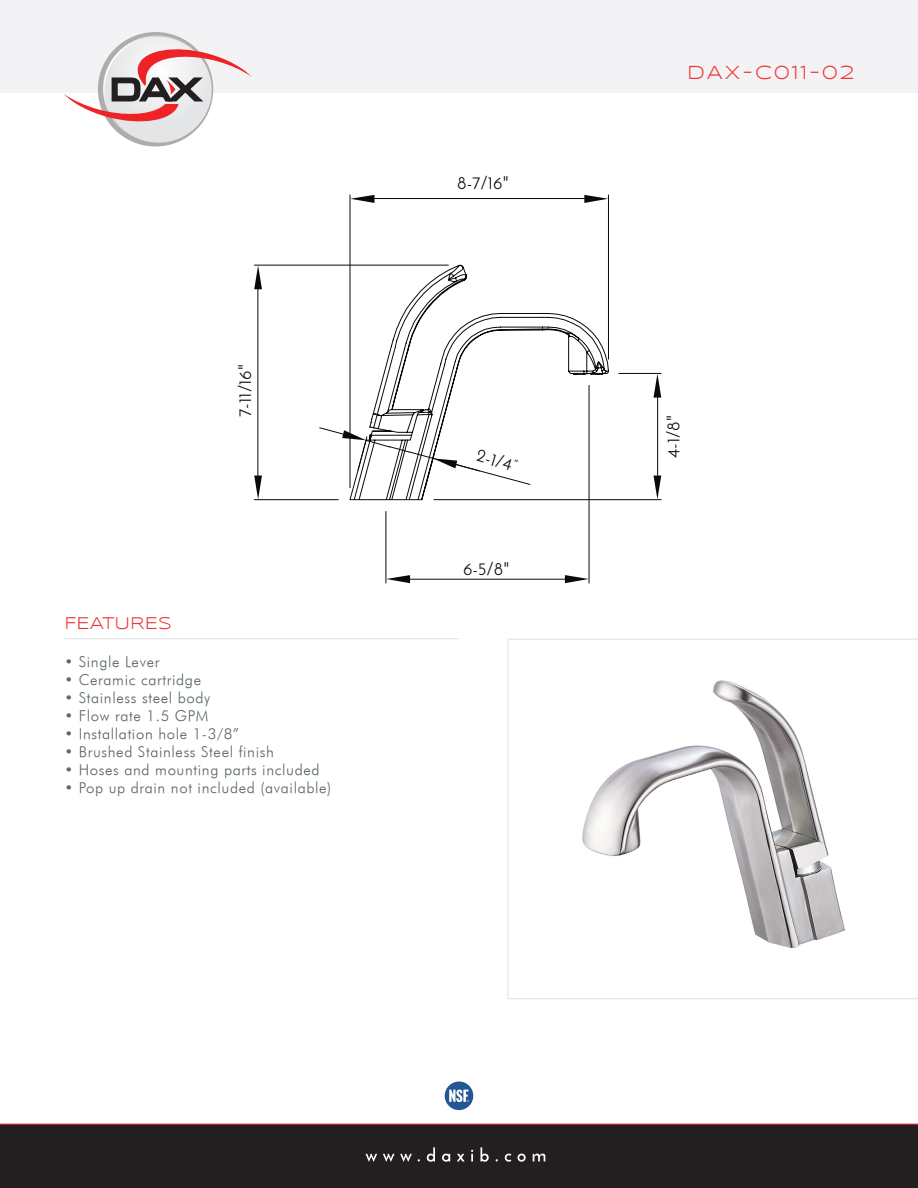
<style>
.page{position:relative;width:918px;height:1188px;background:#fff}
.page>*{position:absolute;margin:0;border:0;box-sizing:border-box;transform-origin:0 0}
.t1{font:19.5px "Syncopate";letter-spacing:.1em;color:#ee3434}
.t2{font:17.7px "Josefin Sans";color:#0c090e}
.t3{font:17.55px "Syncopate";color:#ee3434}
.t4{font:italic 15px "Futura";letter-spacing:.04em;color:#5b666c}
</style>
<div class="page">
<div style="left:0;top:0;width:918px;height:144px;background:#f3f3f5"></div>
<div style="left:0;top:1124px;width:918px;height:64px;background:#231f20"></div>
<hr style="left:0;top:1124px;width:918px;height:1px;background:#ee2325">
<svg style="left:196px;top:1124px;width:526px;height:38px"></svg>
<hr style="left:64px;top:638px;width:395px;height:1px;background:#e2e4e7">
<svg style="left:507px;top:639px;width:411px;height:360px"></svg>
<img style="left:556px;top:656px;width:318px;height:317px">
<div style="left:0;top:93px;width:918px;height:83px;background:#fff"></div>
<svg style="left:64px;top:36px;width:187px;height:107px"></svg>
<svg style="left:445px;top:1082px;width:28px;height:28px"></svg>
<svg style="left:349px;top:194px;width:260px;height:307px"></svg>
<svg style="left:584px;top:195px;width:24px;height:8px"></svg>
<svg style="left:350px;top:195px;width:24px;height:8px"></svg>
<hr style="left:571px;top:373px;width:36px;height:1px;background:#0c090e">
<hr style="left:589px;top:385px;width:1px;height:198px;background:#0c090e">
<hr style="left:386px;top:511px;width:1px;height:72px;background:#0c090e">
<hr style="left:410px;top:579px;width:155px;height:1px;background:#0c090e">
<svg style="left:565px;top:575px;width:24px;height:8px"></svg>
<svg style="left:386px;top:575px;width:24px;height:8px"></svg>
<hr style="left:350px;top:499px;width:72px;height:1px;background:#0c090e">
<hr style="left:619px;top:373px;width:42px;height:1px;background:#0c090e">
<hr style="left:434px;top:499px;width:227px;height:1px;background:#0c090e">
<hr style="left:657px;top:397px;width:1px;height:79px;background:#0c090e">
<svg style="left:654px;top:374px;width:7px;height:24px"></svg>
<svg style="left:654px;top:476px;width:7px;height:23px"></svg>
<hr style="left:254px;top:499px;width:84px;height:1px;background:#0c090e">
<hr style="left:254px;top:265px;width:194px;height:1px;background:#0c090e">
<hr style="left:258px;top:289px;width:1px;height:187px;background:#0c090e">
<svg style="left:254px;top:476px;width:8px;height:23px"></svg>
<svg style="left:254px;top:265px;width:8px;height:24px"></svg>
<svg style="left:319px;top:427px;width:212px;height:62px"></svg>
<p class="t2" style="left:234px;top:417px;width:54px;rotate:-90deg">7-11/16"</p>
<p class="t3" style="left:64px;top:613px;width:109px">FEATURES</p>
<p class="t4" style="left:64px;top:653px;width:97px">• Single Lever</p>
<p class="t4" style="left:64px;top:671px;width:138px">• Ceramic cartridge</p>
<p class="t4" style="left:64px;top:689px;width:147px">• Stainless steel body</p>
<p class="t4" style="left:64px;top:707px;width:145px">• Flow rate 1.5 GPM</p>
<p class="t4" style="left:64px;top:725px;width:176px">• Installation hole 1-3/8”</p>
<p class="t4" style="left:64px;top:743px;width:211px">• Brushed Stainless Steel finish</p>
<p class="t4" style="left:64px;top:761px;width:257px">• Hoses and mounting parts included</p>
<p class="t4" style="left:64px;top:779px;width:268px">• Pop up drain not included (available)</p>
<p class="t2" style="left:457px;top:172px;width:53px">8-7/16"</p>
<p class="t2" style="left:480px;top:444px;width:44px;rotate:17deg">2-1/4”</p>
<p class="t2" style="left:463px;top:558px;width:48px">6-5/8"</p>
<p class="t1" style="left:687px;top:61px;width:169px">DAX-C011-02</p>
<p class="t2" style="left:663px;top:458px;width:45px;rotate:-90deg">4-1/8"</p>
</div>
